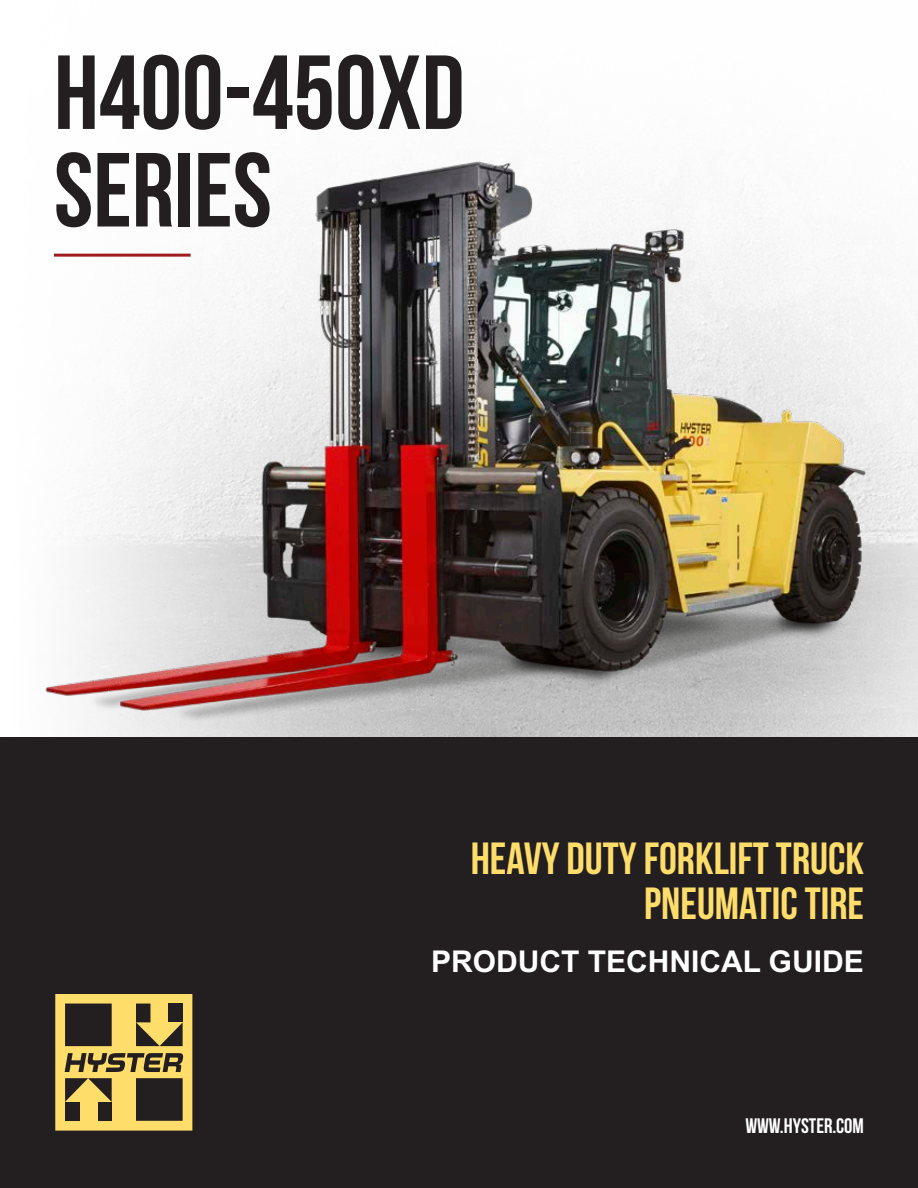
<style>
.page{position:relative;width:918px;height:1188px;background:#fff}
.page>*{position:absolute;margin:0;border:0;box-sizing:border-box;transform-origin:0 0}
.t1{font:105px/97.5px "Bebas Neue";color:#231f20}
.t2{font:45px/45px "Bebas Neue";color:#ffdd6b;text-align:right}
.t3{font:700 30px "Arial MT Std";color:#fff}
.t4{font:21px "Bebas Neue";color:#fff}
</style>
<div class="page">
<div style="left:0;top:737px;width:918px;height:451px;background:#231f20"></div>
<svg style="left:55px;top:994px;width:138px;height:137px"></svg>
<div style="left:65px;top:1004px;width:47px;height:42px;background:#231f20"></div>
<img style="left:45px;top:161px;width:871px;height:576px">
<hr style="left:54px;top:254px;width:137px;height:3px;background:#9e1c1f">
<h1 class="t1" style="left:54px;top:43px;width:412px">H400-450XD<br>SERIES</h1>
<p class="t2" style="left:471px;top:835px;width:395px">HEAVY DUTY FORKLIFT TRUCK<br>PNEUMATIC TIRE</p>
<p class="t3" style="left:431px;top:944px;width:434px">PRODUCT TECHNICAL GUIDE</p>
<p class="t4" style="left:745px;top:1114px;width:120px">WWW.HYSTER.COM</p>
</div>
